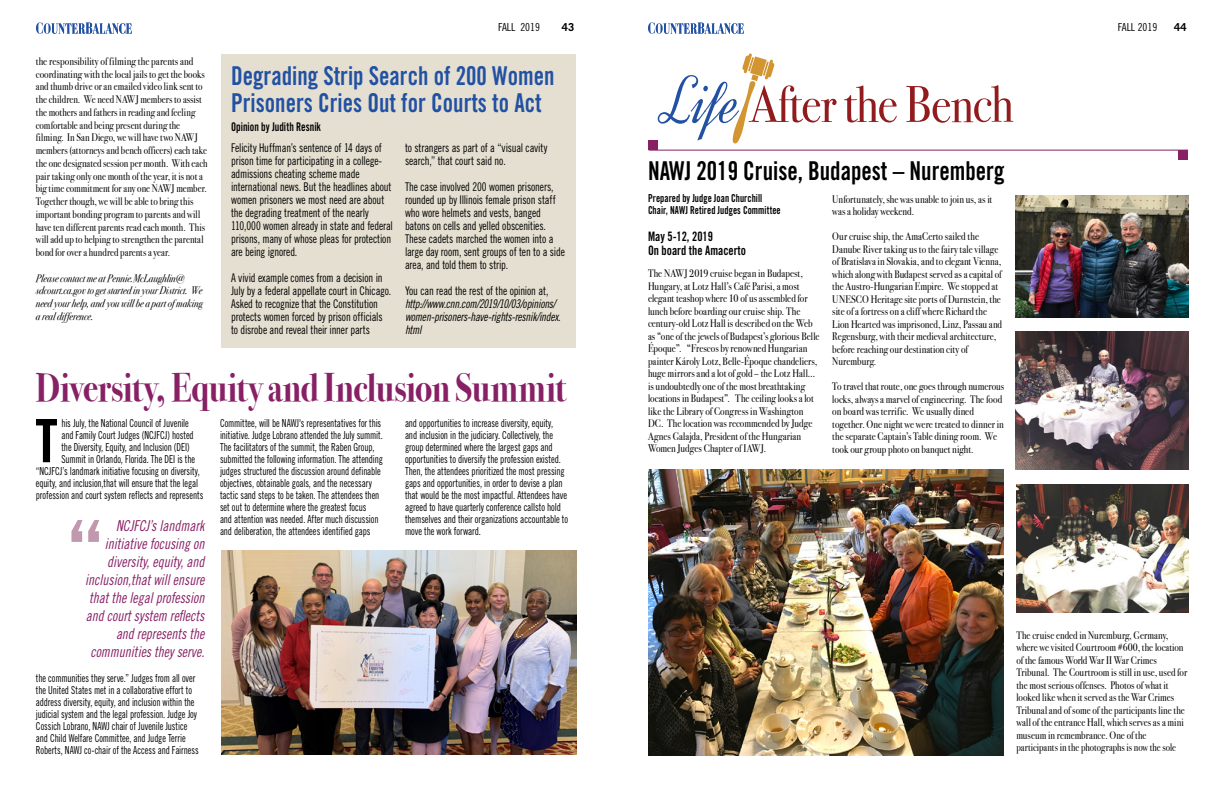
<style>
.page{position:relative;width:1224px;height:792px;background:#fff}
.page>*{position:absolute;margin:0;border:0;box-sizing:border-box;transform-origin:0 0}
.t1{font:700 40px "Bodoni Svty Two ITCTT";letter-spacing:-.01em;color:#872065;scale:.85 1}
.t2{font:26px/27px "Trade Gothic LT Std Bd Cn 20";color:#2251a3;scale:.9 1}
.t3{font:26px "Trade Gothic LT Std Bd Cn 20";color:#000;scale:.9 1}
.t4{font:15px/18px "Trade Gothic LT Std Cn 18 Obl";color:#872065;text-align:right;scale:.9 1}
.t5{font:13px/14px "Trade Gothic LT Std Bd Cn 20";color:#000;scale:.9 1}
.t6{font:12px/13px "Trade Gothic LT Std Cn 18";letter-spacing:-.015em;color:#000;scale:.9 1}
.t7{font:12px/13px "Trade Gothic LT Std Cn 18 Obl";letter-spacing:-.02em;color:#000;scale:.9 1}
.t8{font:12px "Trade Gothic LT Std Bd Cn 20";color:#000;scale:.85 1}
.t9{font:11px/12px "Trade Gothic LT Std Cn 18";letter-spacing:-.01em;color:#000;scale:.85 1}
.t10{font:11px/12.5px "Bodoni Svty Two ITCTT";letter-spacing:.005em;color:#000;scale:.86 1}
.t11{font:11px/12.7px "Bodoni Svty Two ITCTT";letter-spacing:.005em;color:#000;scale:.87 1}
.t12{font:11px/12.5px "Bodoni Svty Two ITCTT";letter-spacing:.005em;color:#000;scale:.85 1}
.t13{font:italic 11px/12.7px "Bodoni Svty Two ITCTT";letter-spacing:.005em;color:#000;scale:.84 1}
.t14{font:11px/12.5px "Trade Gothic LT Std Bd Cn 20";letter-spacing:.005em;color:#000;scale:.85 1}
.t15{font:11px "Trade Gothic LT Std Cn 18";letter-spacing:-.01em;color:#000}
.t16{font:700 11px "Trade Gothic LT Std";color:#000}
</style>
<div class="page">
<svg style="left:648px;top:22px;width:96px;height:12px"></svg>
<div style="left:221px;top:54px;width:355px;height:294px;background:#e4dfd0"></div>
<svg style="left:36px;top:22px;width:96px;height:12px"></svg>
<svg style="left:658px;top:53px;width:179px;height:91px"></svg>
<svg style="left:844px;top:85px;width:53px;height:37px"></svg>
<svg style="left:906px;top:85px;width:108px;height:38px"></svg>
<hr style="left:649px;top:150px;width:539px;height:1px;background:#872065">
<img style="left:222px;top:550px;width:354px;height:205px">
<svg style="left:36px;top:419px;width:21px;height:43px"></svg>
<svg style="left:71px;top:520px;width:28px;height:22px"></svg>
<img style="left:1016px;top:484px;width:172px;height:129px">
<img style="left:1016px;top:332px;width:172px;height:137px">
<img style="left:1016px;top:196px;width:172px;height:122px">
<img style="left:649px;top:469px;width:355px;height:287px">
<div style="left:649px;top:140px;width:9px;height:10px;background:#872065"></div>
<div style="left:1179px;top:150px;width:9px;height:9px;background:#872065"></div>
<p class="t15" style="left:498px;top:21px;width:43px">FALL 2019</p>
<p class="t16" style="left:562px;top:21px;width:14px">43</p>
<p class="t15" style="left:1118px;top:21px;width:41px">FALL 2019</p>
<p class="t16" style="left:1174px;top:21px;width:14px">44</p>
<p class="t11" style="left:36px;top:54px;width:199px">the responsibility of filming the parents and coordinating with the local jails to get the books and thumb drive or an emailed video link sent to the children. We need NAWJ members to assist the mothers and fathers in reading and feeling comfortable and being present during the filming. In San Diego, we will have two NAWJ members (attorneys and bench officers) each take the one designated session per month. With each pair taking only one month of the year, it is not a big time commitment for any one NAWJ member.<br>Together though, we will be able to bring this important bonding program to parents and will have ten different parents read each month. This will add up to helping to strengthen the parental bond for over a hundred parents a year.</p>
<p class="t13" style="left:36px;top:271px;width:200px">Please contact me at Pennie.McLaughlin@ sdcourt.ca.gov to get started in your District. We need your help, and you will be a part of making a real difference.</p>
<h2 class="t2" style="left:231px;top:62px;width:361px">Degrading Strip Search of 200 Women<br>Prisoners Cries Out for Courts to Act</h2>
<p class="t8" style="left:231px;top:119px;width:107px">Opinion by Judith Resnik</p>
<p class="t6" style="left:405px;top:141px;width:160px">to strangers as part of a “visual cavity search,” that court said no.</p>
<p class="t6" style="left:405px;top:180px;width:179px">The case involved 200 women prisoners, rounded up by Illinois female prison staff who wore helmets and vests, banged batons on cells and yelled obscenities.<br>These cadets marched the women into a large day room, sent groups of ten to a side area, and told them to strip.</p>
<p class="t6" style="left:405px;top:284px;width:161px">You can read the rest of the opinion at,</p>
<p class="t7" style="left:405px;top:298px;width:174px">http://www.cnn.com/2019/10/03/opinions/ women-prisoners-have-rights-resnik/index. html</p>
<h1 class="t1" style="left:36px;top:354px;width:625px">Diversity, Equity and Inclusion Summit</h1>
<p class="t9" style="left:220px;top:417px;width:193px">Committee, will be NAWJ's representatives for this initiative. Judge Lobrano attended the July summit.<br>The facilitators of the summit, the Raben Group, submitted the following information. The attending judges structured the discussion around definable objectives, obtainable goals, and the necessary tactic sand steps to be taken. The attendees then set out to determine where the greatest focus<br>and attention was needed. After much discussion and deliberation, the attendees identified gaps</p>
<p class="t6" style="left:231px;top:141px;width:181px">Felicity Huffman’s sentence of 14 days of prison time for participating in a college&shy;admissions cheating scheme made international news. But the headlines about women prisoners we most need are about the degrading treatment of the nearly 110,000 women already in state and federal prisons, many of whose pleas for protection are being ignored.</p>
<p class="t6" style="left:231px;top:271px;width:179px">A vivid example comes from a decision in July by a federal appellate court in Chicago.<br>Asked to recognize that the Constitution protects women forced by prison officials to disrobe and reveal their inner parts</p>
<p class="t9" style="left:61px;top:417px;width:151px">his July, the National Council of Juvenile</p>
<p class="t9" style="left:61px;top:429px;width:157px">and Family Court Judges (NCJFCJ) hosted</p>
<p class="t9" style="left:61px;top:441px;width:153px">the Diversity, Equity, and Inclusion (DEI)</p>
<p class="t9" style="left:61px;top:453px;width:159px">Summit in Orlando, Florida. The DEI is the</p>
<p class="t9" style="left:36px;top:465px;width:194px">“NCJFCJ’s landmark initiative focusing on diversity,</p>
<p class="t9" style="left:36px;top:477px;width:192px">equity, and inclusion,that will ensure that the legal</p>
<p class="t9" style="left:36px;top:489px;width:199px">profession and court system reflects and represents</p>
<p class="t9" style="left:405px;top:417px;width:193px">and opportunities to increase diversity, equity, and inclusion in the judiciary. Collectively, the group determined where the largest gaps and opportunities to diversify the profession existed.<br>Then, the attendees prioritized the most pressing gaps and opportunities, in order to devise a plan that would be the most impactful. Attendees have agreed to have quarterly conference callsto hold themselves and their organizations accountable to move the work forward.</p>
<h3 class="t4" style="left:85px;top:517px;width:134px">NCJFCJ’s landmark initiative focusing on diversity, equity, and inclusion,that will ensure that the legal profession and court system reflects and represents the communities they serve.</h3>
<p class="t9" style="left:36px;top:672px;width:193px">the communities they serve.” Judges from all over the United States met in a collaborative effort to address diversity, equity, and inclusion within the judicial system and the legal profession. Judge Joy Cossich Lobrano, NAWJ chair of Juvenile Justice and Child Welfare Committee, and Judge Terrie Roberts, NAWJ co-chair of the Access and Fairness</p>
<h2 class="t3" style="left:648px;top:155px;width:398px">NAWJ 2019 Cruise, Budapest – Nuremberg</h2>
<p class="t14" style="left:648px;top:191px;width:158px">Prepared by Judge Joan Churchill<br>Chair, NAWJ Retired Judges Committee</p>
<p class="t5" style="left:648px;top:229px;width:110px">May 5-12, 2019<br>On board the Amacerto</p>
<p class="t10" style="left:648px;top:266px;width:201px">The NAWJ 2019 cruise began in Budapest, Hungary, at Lotz Hall’s Café Parisi, a most elegant teashop where 10 of us assembled for lunch before boarding our cruise ship. The century-old Lotz Hall is described on the Web as “one of the jewels of Budapest’s glorious Belle Époque”. “Frescos by renowned Hungarian painter Károly Lotz, Belle-Époque chandeliers, huge mirrors and a lot of gold – the Lotz Hall… is undoubtedly one of the most breathtaking locations in Budapest”. The ceiling looks a lot like the Library of Congress in Washington DC. The location was recommended by Judge Agnes Galajda, President of the Hungarian Women Judges Chapter of IAWJ.</p>
<p class="t10" style="left:832px;top:192px;width:188px">Unfortunately, she was unable to join us, as it was a holiday weekend.</p>
<p class="t10" style="left:832px;top:229px;width:199px">Our cruise ship, the AmaCerto sailed the Danube River taking us to the fairy tale village of Bratislava in Slovakia, and to elegant Vienna, which along with Budapest served as a capital of the Austro-Hungarian Empire. We stopped at UNESCO Heritage site ports of Durnstein, the site of a fortress on a cliff where Richard the Lion Hearted was imprisoned, Linz, Passau and Regensburg, with their medieval architecture, before reaching our destination city of Nuremburg.</p>
<p class="t10" style="left:832px;top:379px;width:202px">To travel that route, one goes through numerous locks, always a marvel of engineering. The food on board was terrific. We usually dined together. One night we were treated to dinner in the separate Captain’s Table dining room. We took our group photo on banquet night.</p>
<p class="t12" style="left:1016px;top:628px;width:202px">The cruise ended in Nuremburg, Germany, where we visited Courtroom #600, the location of the famous World War II War Crimes Tribunal. The Courtroom is still in use, used for the most serious offenses. Photos of what it looked like when it served as the War Crimes Tribunal and of some of the participants line the wall of the entrance Hall, which serves as a mini museum in remembrance. One of the participants in the photographs is now the sole</p>
</div>
